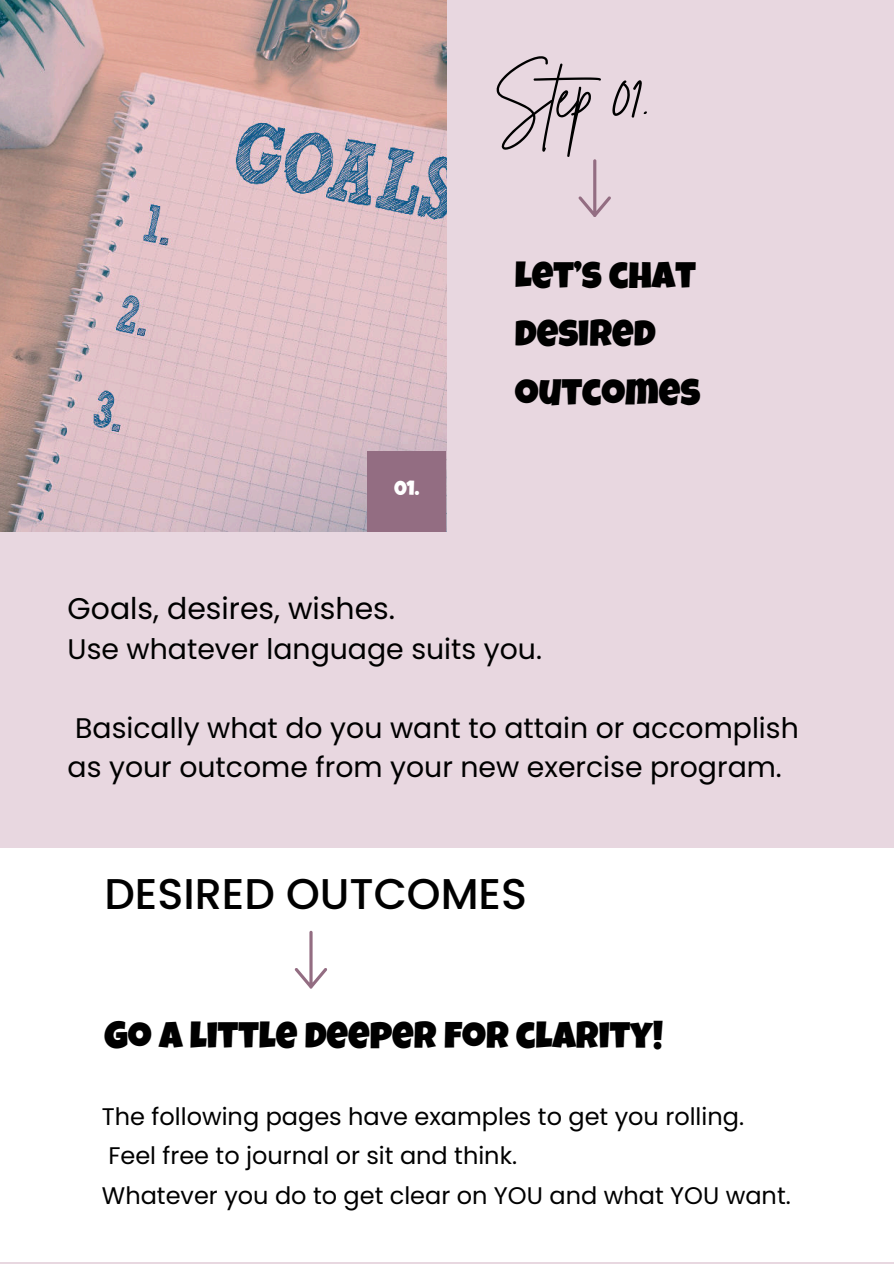
<style>
.page{position:relative;width:894px;height:1264px;background:#fff}
.page>*{position:absolute;margin:0;border:0;box-sizing:border-box;transform-origin:0 0}
.t1{font:60px "Brittany Signature";color:#000}
.t2{font:500 42.9px "Poppins";color:#000}
.t3{font:37.5px/58.5px "Luckiest Guy";color:#000}
.t4{font:29.85px "Poppins";color:#000}
.t5{font:28.35px/39.3px "Poppins";color:#000}
.t6{font:24px/39.3px "Poppins";color:#000}
.t7{font:20.4px "Luckiest Guy";color:#fff}
</style>
<div class="page">
<div style="left:0;top:0;width:893px;height:1263px;background:#e8d7e0"></div>
<div style="left:0;top:848px;width:893px;height:414px;background:#fff"></div>
<img style="left:0;top:0;width:446px;height:531px">
<div style="left:367px;top:450px;width:79px;height:81px;background:#936d82"></div>
<svg style="left:578px;top:159px;width:32px;height:58px"></svg>
<svg style="left:295px;top:930px;width:32px;height:58px"></svg>
<h1 class="t1" style="left:493px;top:58px;width:158px">Step 01.</h1>
<p class="t7" style="left:394px;top:474px;width:27px">01.</p>
<h3 class="t3" style="left:514px;top:246px;width:187px">LET’S CHAT<br>DESIRED<br>OUTCOMES</h3>
<p class="t4" style="left:68px;top:591px;width:329px">Goals, desires, wishes.</p>
<p class="t5" style="left:68px;top:629px;width:475px">Use whatever language suits you.</p>
<p class="t5" style="left:68px;top:708px;width:732px">Basically what do you want to attain or accomplish as your outcome from your new exercise program.</p>
<h2 class="t2" style="left:104px;top:868px;width:424px">DESIRED OUTCOMES</h2>
<h3 class="t3" style="left:104px;top:1006px;width:560px">GO A LITTLE DEEPER FOR CLARITY!</h3>
<p class="t6" style="left:102px;top:1097px;width:690px">The following pages have examples to get you rolling.<br>Feel free to journal or sit and think.<br>Whatever you do to get clear on YOU and what YOU want.</p>
</div>
